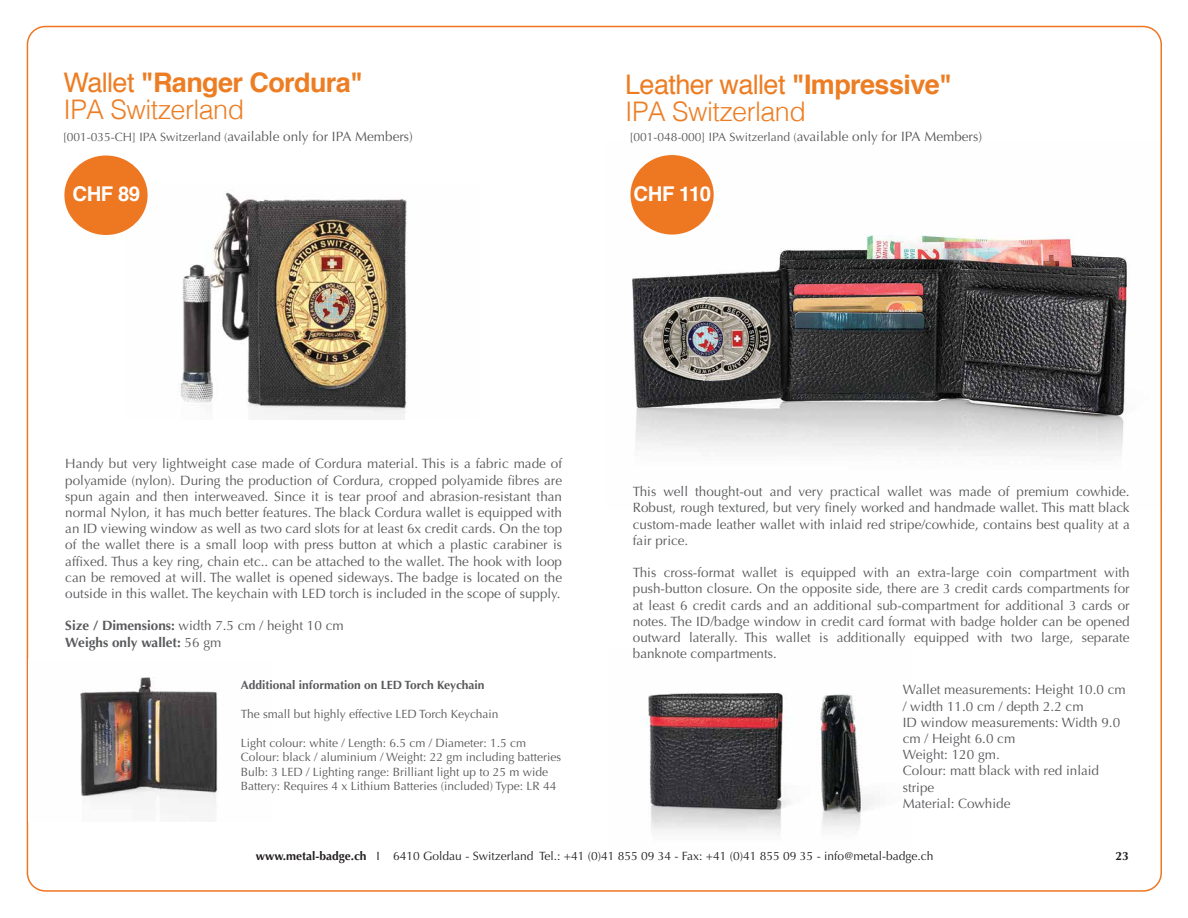
<style>
.page{position:relative;width:1188px;height:918px;background:#fff}
.page>*{position:absolute;margin:0;border:0;box-sizing:border-box;transform-origin:0 0}
.t1{font:300 27px/27px "Helvetica";letter-spacing:-.02em;color:#ed7d23}
.t2{font:700 27px/27px "Helvetica";letter-spacing:-.02em;color:#ed7d23}
.t3{font:700 20.4px "Helvetica";letter-spacing:-.02em;color:#fff}
.t4{font:13.5px/16.2px "Optima";color:#58595b;text-align:justify}
.t5{font:700 13.5px/16.2px "Optima";color:#58595b}
.t6{font:12px/14.4px "Optima";color:#58595b}
.t7{font:12px "Optima";color:#231f20}
.t8{font:700 12px "Optima";color:#58595b}
.t9{font:700 12px "Optima";color:#231f20}
.s1{font-weight:400}
.s2{font-weight:300}
.s3{font-size:13.5px}
.s4{font-weight:700}
</style>
<div class="page">
<img style="left:632px;top:155px;width:495px;height:299px">
<img style="left:646px;top:693px;width:228px;height:142px">
<div style="left:630px;top:155px;width:84px;height:80px;background:#e72;border-radius:50%"></div>
<img style="left:127px;top:192px;width:281px;height:228px">
<div style="left:64px;top:155px;width:84px;height:80px;background:#e72;border-radius:50%"></div>
<img style="left:80px;top:677px;width:138px;height:132px">
<h1 class="t2" style="left:63px;top:69px;width:301px"><span class="s1">Wallet</span> "Ranger Cordura"<br><span class="s2">IPA Switzerland</span></h1>
<p class="t6" style="left:63px;top:130px;width:352px">[001-035-CH] IPA Switzerland (<span class="s3">available only for IPA Members)</span></p>
<h2 class="t3" style="left:72px;top:177px;width:69px">CHF 89</h2>
<h1 class="t1" style="left:625px;top:69px;width:328px"><span class="s1">Leather wallet</span> <span class="s4">"Impressive"<br></span>IPA Switzerland</h1>
<p class="t6" style="left:629px;top:130px;width:354px">[001-048-000] IPA Switzerland (<span class="s3">available only for IPA Members)</span></p>
<h2 class="t3" style="left:634px;top:177px;width:79px">CHF 110</h2>
<p class="t4" style="left:65px;top:456px;width:498px">Handy but very lightweight case made of Cordura material. This is a fabric made of polyamide (nylon). During the production of Cordura, cropped polyamide fibres are spun again and then interweaved. Since it is tear proof and abrasion-resistant than normal Nylon, it has much better features. The black Cordura wallet is equipped with an ID viewing window as well as two card slots for at least 6x credit cards. On the top of the wallet there is a small loop with press button at which a plastic carabiner is affixed. Thus a key ring, chain etc.. can be attached to the wallet. The hook with loop can be removed at will. The wallet is opened sideways. The badge is located on the outside in this wallet. The keychain with LED torch is included in the scope of supply.</p>
<p class="t5" style="left:65px;top:618px;width:280px">Size / Dimensions: <span class="s1">width 7.5 cm / height 10 cm<br></span>Weighs only wallet: <span class="s1">56 gm</span></p>
<p class="t8" style="left:241px;top:678px;width:245px">Additional information on LED Torch Keychain</p>
<p class="t6" style="left:241px;top:707px;width:259px">The small but highly effective LED Torch Keychain</p>
<p class="t6" style="left:241px;top:736px;width:322px">Light colour: white / Length: 6.5 cm / Diameter: 1.5 cm Colour: black / aluminium / Weight: 22 gm including batteries Bulb: 3 LED / Lighting range: Brilliant light up to 25 m wide Battery: Requires 4 x Lithium Batteries (included) Type: LR 44</p>
<p class="t4" style="left:633px;top:484px;width:498px">This well thought-out and very practical wallet was made of premium cowhide.<br>Robust, rough textured, but very finely worked and handmade wallet. This matt black custom-made leather wallet with inlaid red stripe/cowhide, contains best quality at a fair price.</p>
<p class="t4" style="left:633px;top:565px;width:498px">This cross-format wallet is equipped with an extra-large coin compartment with push-button closure. On the opposite side, there are 3 credit cards compartments for at least 6 credit cards and an additional sub-compartment for additional 3 cards or notes. The ID/badge window in credit card format with badge holder can be opened outward laterally. This wallet is additionally equipped with two large, separate banknote compartments.</p>
<p class="t4" style="left:903px;top:682px;width:225px;text-align:left">Wallet measurements: Height 10.0 cm / width 11.0 cm / depth 2.2 cm<br>ID window measurements: Width 9.0 cm / Height 6.0 cm<br>Weight: 120 gm.<br>Colour: matt black with red inlaid stripe<br>Material: Cowhide</p>
<p class="t7" style="left:256px;top:849px;width:679px"><span class="s4">www.metal-badge.ch</span> I 6410 Goldau - Switzerland Tel.: +41 (0)41 855 09 34 - Fax: +41 (0)41 855 09 35 - info@metal-badge.ch</p>
<p class="t9" style="left:1116px;top:849px;width:15px">23</p>
</div>
